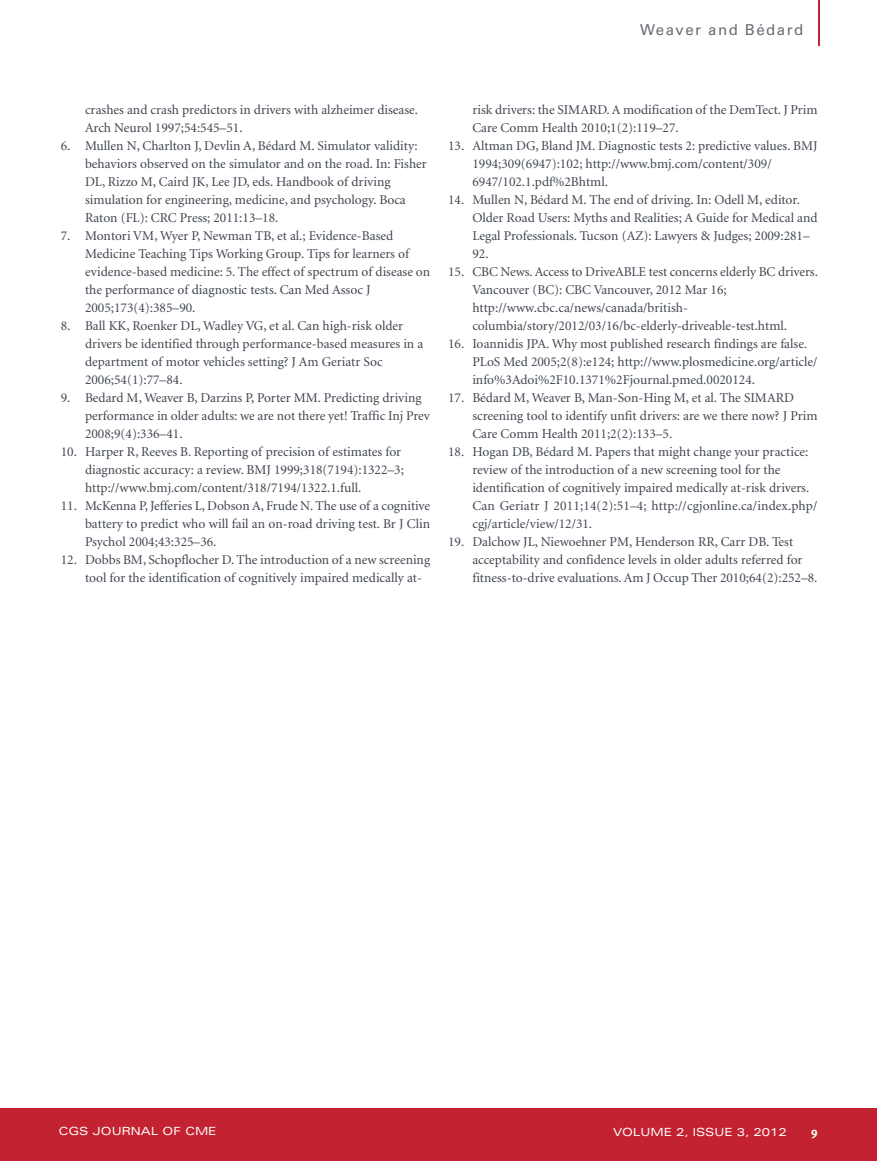
<style>
.page{position:relative;width:877px;height:1161px;background:#fff}
.page>*{position:absolute;margin:0;border:0;box-sizing:border-box;transform-origin:0 0}
.t1{font:15px "Univers";letter-spacing:.1em;color:#696b73}
.t2{font:13.5px/18px "Minion";color:#3e444f}
.t3{font:700 12px "Meta";color:#fff}
.t4{font:expanded 11.25px "Univers";color:#fff}
</style>
<div class="page">
<div style="left:0;top:1108px;width:877px;height:53px;background:#c32230"></div>
<hr style="left:818px;top:0;width:2px;height:46px;background:#c32230">
<p class="t1" style="left:640px;top:24px;width:165px">Weaver and Bédard</p>
<p class="t2" style="left:85px;top:102px;width:335px">crashes and crash predictors in drivers with alzheimer disease.<br>Arch Neurol 1997;54:545–51.</p>
<p class="t2" style="left:85px;top:138px;width:343px;text-indent:-24px">6. Mullen N, Charlton J, Devlin A, Bédard M. Simulator validity: behaviors observed on the simulator and on the road. In: Fisher DL, Rizzo M, Caird JK, Lee JD, eds. Handbook of driving simulation for engineering, medicine, and psychology. Boca Raton (FL): CRC Press; 2011:13–18.</p>
<p class="t2" style="left:85px;top:228px;width:347px;text-indent:-24px">7. Montori VM, Wyer P, Newman TB, et al.; Evidence-Based Medicine Teaching Tips Working Group. Tips for learners of evidence-based medicine: 5. The effect of spectrum of disease on the performance of diagnostic tests. Can Med Assoc J 2005;173(4):385–90.</p>
<p class="t2" style="left:85px;top:318px;width:340px;text-indent:-24px">8. Ball KK, Roenker DL, Wadley VG, et al. Can high-risk older drivers be identified through performance-based measures in a department of motor vehicles setting? J Am Geriatr Soc 2006;54(1):77–84.</p>
<p class="t2" style="left:85px;top:390px;width:347px;text-indent:-24px">9. Bedard M, Weaver B, Darzins P, Porter MM. Predicting driving performance in older adults: we are not there yet! Traffic Inj Prev<br>2008;9(4):336–41.</p>
<p class="t2" style="left:85px;top:444px;width:320px;text-indent:-24px">10. Harper R, Reeves B. Reporting of precision of estimates for diagnostic accuracy: a review. BMJ 1999;318(7194):1322–3; http://www.bmj.com/content/318/7194/1322.1.full.</p>
<p class="t2" style="left:85px;top:498px;width:347px;text-align:justify;text-indent:-24px">11. McKenna P, Jefferies L, Dobson A, Frude N. The use of a cognitive battery to predict who will fail an on-road driving test. Br J Clin Psychol 2004;43:325–36.</p>
<p class="t2" style="left:85px;top:552px;width:347px;text-indent:-24px">12. Dobbs BM, Schopflocher D. The introduction of a new screening tool for the identification of cognitively impaired medically at-</p>
<p class="t2" style="left:472px;top:102px;width:347px">risk drivers: the SIMARD.A modification of the DemTect. J Prim<br>Care Comm Health 2010;1(2):119–27.</p>
<p class="t2" style="left:472px;top:138px;width:347px;text-indent:-24px">13. Altman DG, Bland JM. Diagnostic tests 2: predictive values. BMJ<br>1994;309(6947):102; http://www.bmj.com/content/309/<br>6947/102.1.pdf%2Bhtml.</p>
<p class="t2" style="left:472px;top:192px;width:347px;text-indent:-24px">14. Mullen N, Bédard M. The end of driving. In: Odell M, editor.<br>Older Road Users: Myths and Realities; A Guide for Medical and Legal Professionals. Tucson (AZ): Lawyers &amp; Judges; 2009:281– 92.</p>
<p class="t2" style="left:472px;top:264px;width:347px;text-indent:-24px">15. CBC News.Access to DriveABLE test concerns elderly BC drivers.<br>Vancouver (BC): CBC Vancouver, 2012 Mar 16; http://www.cbc.ca/news/canada/british&shy;columbia/story/2012/03/16/bc-elderly-driveable-test.html.</p>
<p class="t2" style="left:472px;top:336px;width:347px;text-indent:-24px">16. Ioannidis JPA. Why most published research findings are false.<br>PLoS Med 2005;2(8):e124; http://www.plosmedicine.org/article/ info%3Adoi%2F10.1371%2Fjournal.pmed.0020124.</p>
<p class="t2" style="left:472px;top:390px;width:347px;text-indent:-24px">17. Bédard M, Weaver B, Man-Son-Hing M, et al. The SIMARD screening tool to identify unfit drivers: are we there now? J Prim<br>Care Comm Health 2011;2(2):133–5.</p>
<p class="t2" style="left:472px;top:444px;width:347px;text-indent:-24px">18. Hogan DB, Bédard M. Papers that might change your practice: review of the introduction of a new screening tool for the identification of cognitively impaired medically at-risk drivers.<br>Can Geriatr J 2011;14(2):51–4; http://cgjonline.ca/index.php/ cgj/article/view/12/31.</p>
<p class="t2" style="left:472px;top:534px;width:347px;text-indent:-24px">19. Dalchow JL, Niewoehner PM, Henderson RR, Carr DB. Test acceptability and confidence levels in older adults referred for fitness-to-drive evaluations.Am J Occup Ther 2010;64(2):252–8.</p>
<p class="t4" style="left:58px;top:1127px;width:160px">CGS JOURNAL OF CME</p>
<p class="t4" style="left:613px;top:1128px;width:175px">VOLUME 2, ISSUE 3, 2012</p>
<p class="t3" style="left:811px;top:1125px;width:8px">9</p>
</div>
